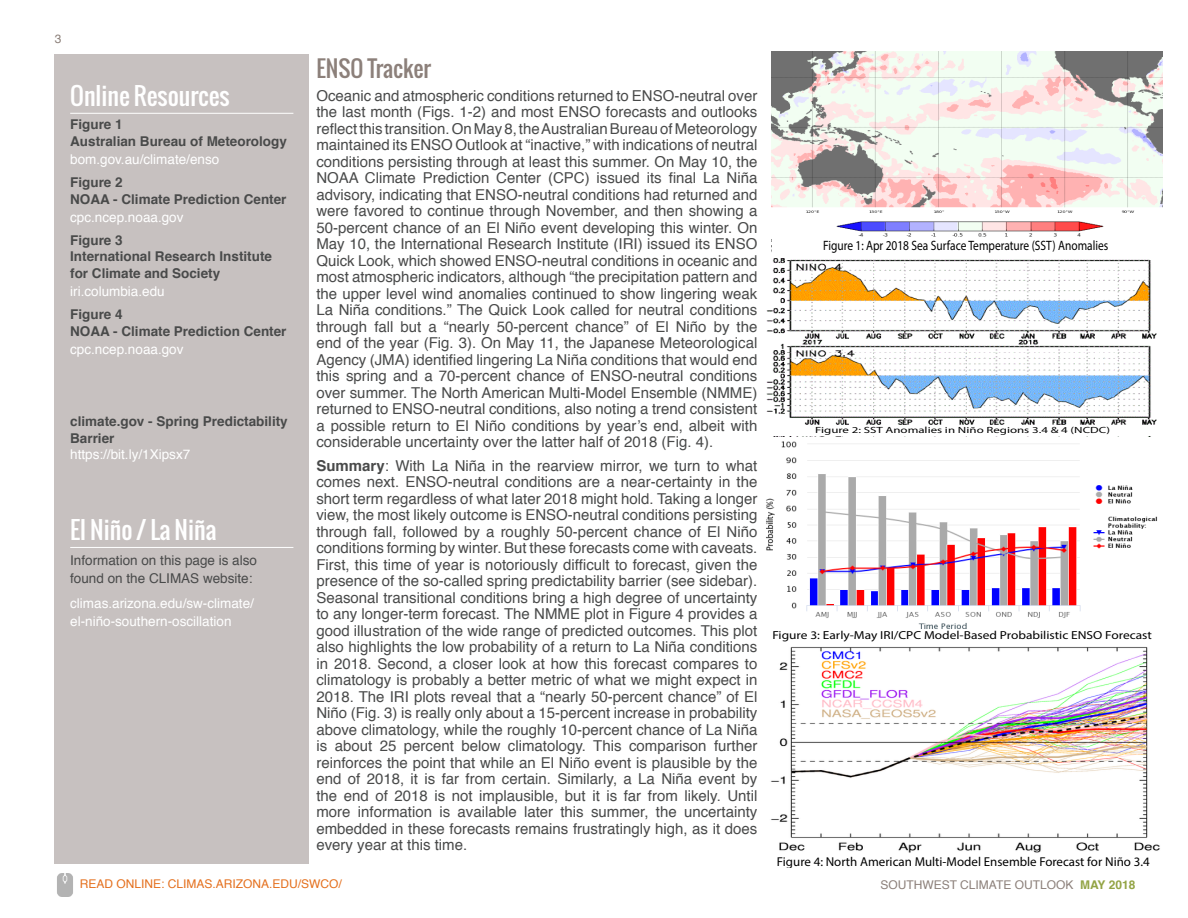
<style>
.page{position:relative;width:1188px;height:918px;background:#fff}
.page>*{position:absolute;margin:0;border:0;box-sizing:border-box;transform-origin:0 0}
.headline_white___ru{font:24px "Oswald";color:#fff}
.headline{font:22.5px "Oswald";color:#8c807a}
.body{font:15px/16.5px "Helvetica";color:#494a4a;text-align:justify}
.t1{font:13.65px "Myriad Pro";color:#000;scale:.84 1}
.subhead{font:700 13.5px/16.5px "Helvetica";color:#494a4a}
.body-2{font:13.5px/18px "Helvetica";color:#fff}
.subhead-2{font:13.5px "Helvetica";color:#fff}
.body-3{font:13.5px/18px "Helvetica";color:#494a4a}
.t2{font:12.9px "Myriad Pro";color:#000}
.t3{font:12px "Helvetica";color:#e4701e}
.t4{font:12px "Helvetica";color:#8c807a}
.t5{font:11.7px "Myriad Pro";color:#000;scale:1.15 1}
.t6{font:9px "Myriad Pro";color:#000;scale:1.43 1}
.s1{font-weight:700}
.s2{font-weight:700;color:#93a445}
</style>
<div class="page">
<img style="left:57px;top:874px;width:16px;height:22px">
<div style="left:54px;top:54px;width:255px;height:810px;background:#c7c1c0"></div>
<hr style="left:70px;top:113px;width:223px;height:1px;background:#fff">
<hr style="left:70px;top:547px;width:223px;height:1px;background:#fff">
<img style="left:772px;top:51px;width:390px;height:186px">
<img style="left:766px;top:259px;width:391px;height:166px">
<img style="left:766px;top:441px;width:392px;height:188px">
<img style="left:770px;top:647px;width:390px;height:206px">
<p class="t4" style="left:55px;top:30px;width:8px">3</p>
<p class="headline_white___ru" style="left:70px;top:78px;width:161px">Online Resources</p>
<p class="subhead" style="left:70px;top:117px;width:54px">Figure 1</p>
<p class="subhead" style="left:70px;top:133px;width:218px">Australian Bureau of Meteorology</p>
<p class="body-2" style="left:70px;top:151px;width:151px">bom.gov.au/climate/enso</p>
<p class="subhead" style="left:70px;top:174px;width:54px">Figure 2</p>
<p class="subhead" style="left:70px;top:191px;width:218px">NOAA - Climate Prediction Center</p>
<p class="subhead-2" style="left:70px;top:207px;width:115px">cpc.ncep.noaa.gov</p>
<p class="subhead" style="left:70px;top:232px;width:54px">Figure 3</p>
<p class="subhead" style="left:70px;top:249px;width:203px">International Research Institute for Climate and Society</p>
<p class="body-2" style="left:70px;top:283px;width:96px">iri.columbia.edu</p>
<p class="subhead" style="left:70px;top:306px;width:54px">Figure 4</p>
<p class="subhead" style="left:70px;top:323px;width:218px">NOAA - Climate Prediction Center</p>
<p class="subhead-2" style="left:70px;top:339px;width:115px">cpc.ncep.noaa.gov</p>
<p class="subhead" style="left:70px;top:414px;width:219px">climate.gov - Spring Predictability<br>Barrier</p>
<p class="subhead-2" style="left:70px;top:444px;width:122px">https://bit.ly/1Xipsx7</p>
<p class="headline_white___ru" style="left:70px;top:512px;width:148px">El Niño / La Niña</p>
<p class="body-3" style="left:70px;top:552px;width:188px">Information on this page is also found on the CLIMAS website:</p>
<p class="body-2" style="left:70px;top:594px;width:185px">climas.arizona.edu/sw-climate/ el-niño-southern-oscillation</p>
<p class="headline" style="left:316px;top:51px;width:116px">ENSO Tracker</p>
<p class="body" style="left:316px;top:88px;width:443px">Oceanic and atmospheric conditions returned to ENSO-neutral over the last month (Figs. 1-2) and most ENSO forecasts and outlooks reflect this transition. On May 8, the Australian Bureau of Meteorology maintained its ENSO Outlook at “inactive,” with indications of neutral conditions persisting through at least this summer. On May 10, the NOAA Climate Prediction Center (CPC) issued its final La Niña advisory, indicating that ENSO-neutral conditions had returned and were favored to continue through November, and then showing a 50-percent chance of an El Niño event developing this winter. On May 10, the International Research Institute (IRI) issued its ENSO Quick Look, which showed ENSO-neutral conditions in oceanic and most atmospheric indicators, although “the precipitation pattern and the upper level wind anomalies continued to show lingering weak La Niña conditions.” The Quick Look called for neutral conditions through fall but a “nearly 50-percent chance” of El Niño by the end of the year (Fig. 3). On May 11, the Japanese Meteorological Agency (JMA) identified lingering La Niña conditions that would end this spring and a 70-percent chance of ENSO-neutral conditions over summer. The North American Multi-Model Ensemble (NMME) returned to ENSO-neutral conditions, also noting a trend consistent a possible return to El Niño conditions by year’s end, albeit with considerable uncertainty over the latter half of 2018 (Fig. 4).</p>
<p class="body" style="left:316px;top:458px;width:443px"><span class="s1">Summary</span>: With La Niña in the rearview mirror, we turn to what comes next. ENSO-neutral conditions are a near-certainty in the short term regardless of what later 2018 might hold. Taking a longer view, the most likely outcome is ENSO-neutral conditions persisting through fall, followed by a roughly 50-percent chance of El Niño conditions forming by winter. But these forecasts come with caveats.<br>First, this time of year is notoriously difficult to forecast, given the presence of the so-called spring predictability barrier (see sidebar).<br>Seasonal transitional conditions bring a high degree of uncertainty to any longer-term forecast. The NMME plot in Figure 4 provides a good illustration of the wide range of predicted outcomes. This plot also highlights the low probability of a return to La Niña conditions in 2018. Second, a closer look at how this forecast compares to climatology is probably a better metric of what we might expect in 2018. The IRI plots reveal that a “nearly 50-percent chance” of El Niño (Fig. 3) is really only about a 15-percent increase in probability above climatology, while the roughly 10-percent chance of La Niña is about 25 percent below climatology. This comparison further reinforces the point that while an El Niño event is plausible by the end of 2018, it is far from certain. Similarly, a La Niña event by the end of 2018 is not implausible, but it is far from likely. Until more information is available later this summer, the uncertainty embedded in these forecasts remains frustratingly high, as it does every year at this time.</p>
<p class="t3" style="left:80px;top:875px;width:264px">READ ONLINE: CLIMAS.ARIZONA.EDU/SWCO/</p>
<p class="t1" style="left:823px;top:237px;width:341px">Figure 1: Apr 2018 Sea Surface Temperature (SST) Anomalies</p>
<p class="t6" style="left:815px;top:424px;width:208px">Figure 2: SST Anomalies in Niño Regions 3.4 &amp; 4 (NCDC)</p>
<p class="t5" style="left:772px;top:628px;width:331px">Figure 3: Early-May IRI/CPC Model-Based Probabilistic ENSO Forecast</p>
<p class="t2" style="left:777px;top:854px;width:374px">Figure 4: North American Multi-Model Ensemble Forecast for Niño 3.4</p>
<p class="t4" style="left:880px;top:875px;width:256px">SOUTHWEST CLIMATE OUTLOOK <span class="s2">MAY 2018</span></p>
</div>
